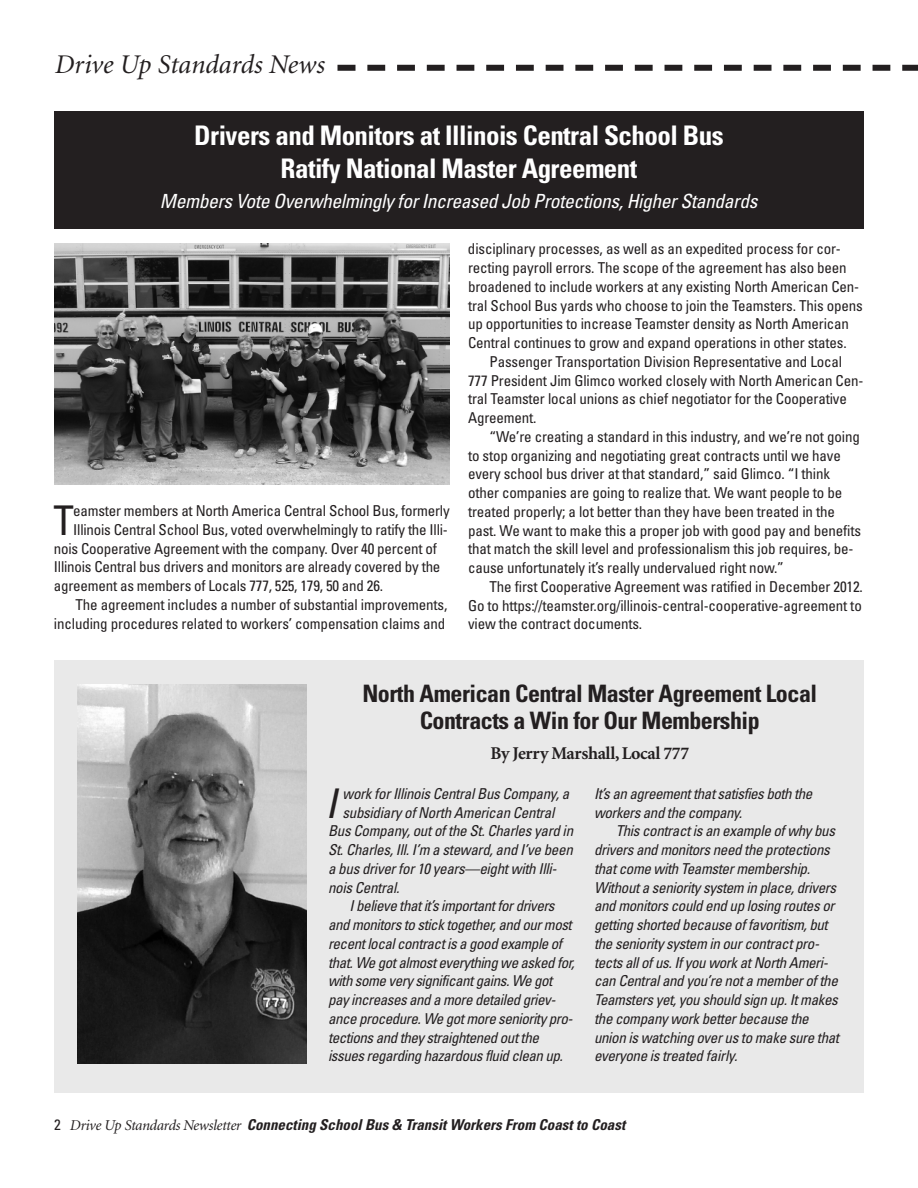
<style>
.page{position:relative;width:918px;height:1188px;background:#fff}
.page>*{position:absolute;margin:0;border:0;box-sizing:border-box;transform-origin:0 0}
.t1{font:italic condensed 40.95px "Univers";color:#231f20}
.t2{font:condensed 40.95px "Univers";color:#231f20}
.t3{font:700 condensed 27px/32.4px "Univers";letter-spacing:-.02em;color:#fff;text-align:center}
.t4{font:italic 27px "Minion";color:#231f20}
.t5{font:700 condensed 24px/27.3px "Univers";letter-spacing:-.02em;color:#231f20;text-align:center}
.t6{font:italic condensed 19.5px "Univers";letter-spacing:-.02em;color:#fff}
.t7{font:700 18px "Minion";letter-spacing:-.02em;color:#231f20}
.t8{font:condensed 15px/18.8px "Univers";letter-spacing:-.01em;color:#231f20}
.t9{font:italic condensed 15px/18.8px "Univers";letter-spacing:-.025em;color:#231f20}
.t10{font:italic 700 condensed 15px "Univers";color:#231f20}
.s1{font-weight:400;font-style:normal}
.s2{font-family:"Minion";font-weight:400;font-stretch:normal}
</style>
<div class="page">
<div style="left:54px;top:660px;width:810px;height:432px;background:#e9e9e9"></div>
<svg style="left:367px;top:65px;width:551px;height:6px"></svg>
<div style="left:338px;top:65px;width:18px;height:6px;background:#231f20"></div>
<img style="left:54px;top:244px;width:396px;height:240px">
<div style="left:54px;top:111px;width:810px;height:118px;background:#231f20"></div>
<img style="left:77px;top:685px;width:230px;height:378px">
<h2 class="t4" style="left:54px;top:54px;width:272px">Drive Up Standards News</h2>
<h2 class="t3" style="left:194px;top:122px;width:531px">Drivers and Monitors at Illinois Central School Bus<br>Ratify National Master Agreement</h2>
<h3 class="t6" style="left:160px;top:194px;width:599px">Members Vote Overwhelmingly for Increased Job Protections, Higher Standards</h3>
<h1 class="t2" style="left:54px;top:505px;width:22px">T</h1>
<p class="t8" style="left:73px;top:503px;width:378px">eamster members at North America Central School Bus, formerly</p>
<p class="t8" style="left:73px;top:521px;width:376px">Illinois Central School Bus, voted overwhelmingly to ratify the Illi-</p>
<p class="t8" style="left:54px;top:540px;width:384px">nois Cooperative Agreement with the company. Over 40 percent of</p>
<p class="t8" style="left:54px;top:559px;width:388px">Illinois Central bus drivers and monitors are already covered by the</p>
<p class="t8" style="left:54px;top:578px;width:331px">agreement as members of Locals 777, 525, 179, 50 and 26.</p>
<p class="t8" style="left:76px;top:596px;width:373px">The agreement includes a number of substantial improvements,</p>
<p class="t8" style="left:54px;top:615px;width:393px">including procedures related to workers’ compensation claims and</p>
<p class="t8" style="left:468px;top:241px;width:396px">disciplinary processes, as well as an expedited process for cor&shy;recting payroll errors. The scope of the agreement has also been broadened to include workers at any existing North American Cen&shy;tral School Bus yards who choose to join the Teamsters. This opens up opportunities to increase Teamster density as North American Central continues to grow and expand operations in other states.</p>
<p class="t8" style="left:468px;top:353px;width:397px;text-indent:22px">Passenger Transportation Division Representative and Local 777 President Jim Glimco worked closely with North American Cen&shy;tral Teamster local unions as chief negotiator for the Cooperative Agreement.</p>
<p class="t8" style="left:468px;top:428px;width:395px;text-indent:22px">“We’re creating a standard in this industry, and we’re not going to stop organizing and negotiating great contracts until we have every school bus driver at that standard,” said Glimco. “I think other companies are going to realize that. We want people to be treated properly; a lot better than they have been treated in the past. We want to make this a proper job with good pay and benefits that match the skill level and professionalism this job requires, be&shy;cause unfortunately it’s really undervalued right now.”</p>
<p class="t8" style="left:468px;top:578px;width:396px;text-align:justify;text-indent:22px">The first Cooperative Agreement was ratified in December 2012.<br>Go to https://teamster.org/illinois-central-cooperative-agreement to view the contract documents.</p>
<h3 class="t5" style="left:362px;top:682px;width:456px">North American Central Master Agreement Local<br>Contracts a Win for Our Membership</h3>
<p class="t7" style="left:490px;top:747px;width:200px">By Jerry Marshall,Local 777</p>
<h1 class="t1" style="left:326px;top:788px;width:13px">I</h1>
<p class="t9" style="left:343px;top:785px;width:228px">work for Illinois Central Bus Company, a</p>
<p class="t9" style="left:343px;top:804px;width:213px">subsidiary of North American Central</p>
<p class="t9" style="left:328px;top:823px;width:247px">Bus Company, out of the St. Charles yard in</p>
<p class="t9" style="left:328px;top:842px;width:246px">St. Charles, Ill. I’m a steward, and I’ve been</p>
<p class="t9" style="left:328px;top:860px;width:230px">a bus driver for 10 years—eight with Illi-</p>
<p class="t9" style="left:328px;top:879px;width:73px">nois Central.</p>
<p class="t9" style="left:350px;top:898px;width:206px">I believe that it’s important for drivers</p>
<p class="t9" style="left:328px;top:917px;width:245px">and monitors to stick together, and our most</p>
<p class="t9" style="left:328px;top:935px;width:236px">recent local contract is a good example of</p>
<p class="t9" style="left:328px;top:954px;width:248px">that. We got almost everything we asked for,</p>
<p class="t9" style="left:328px;top:973px;width:226px">with some very significant gains. We got</p>
<p class="t9" style="left:328px;top:992px;width:229px">pay increases and a more detailed griev-</p>
<p class="t9" style="left:328px;top:1010px;width:246px">ance procedure. We got more seniority pro-</p>
<p class="t9" style="left:328px;top:1029px;width:212px">tections and they straightened out the</p>
<p class="t9" style="left:328px;top:1048px;width:236px">issues regarding hazardous fluid clean up.</p>
<p class="t9" style="left:594px;top:785px;width:220px">It’s an agreement that satisfies both the workers and the company.</p>
<p class="t9" style="left:594px;top:823px;width:247px;text-indent:22px">This contract is an example of why bus drivers and monitors need the protections that come with Teamster membership.<br>Without a seniority system in place, drivers and monitors could end up losing routes or getting shorted because of favoritism, but the seniority system in our contract pro&shy;tects all of us. If you work at North Ameri&shy;can Central and you’re not a member of the Teamsters yet, you should sign up. It makes the company work better because the union is watching over us to make sure that everyone is treated fairly.</p>
<p class="t10" style="left:54px;top:1120px;width:573px"><span class="s1">2</span> <span class="s2">Drive Up Standards Newsletter</span> Connecting School Bus &amp; Transit Workers From Coast to Coast</p>
</div>
